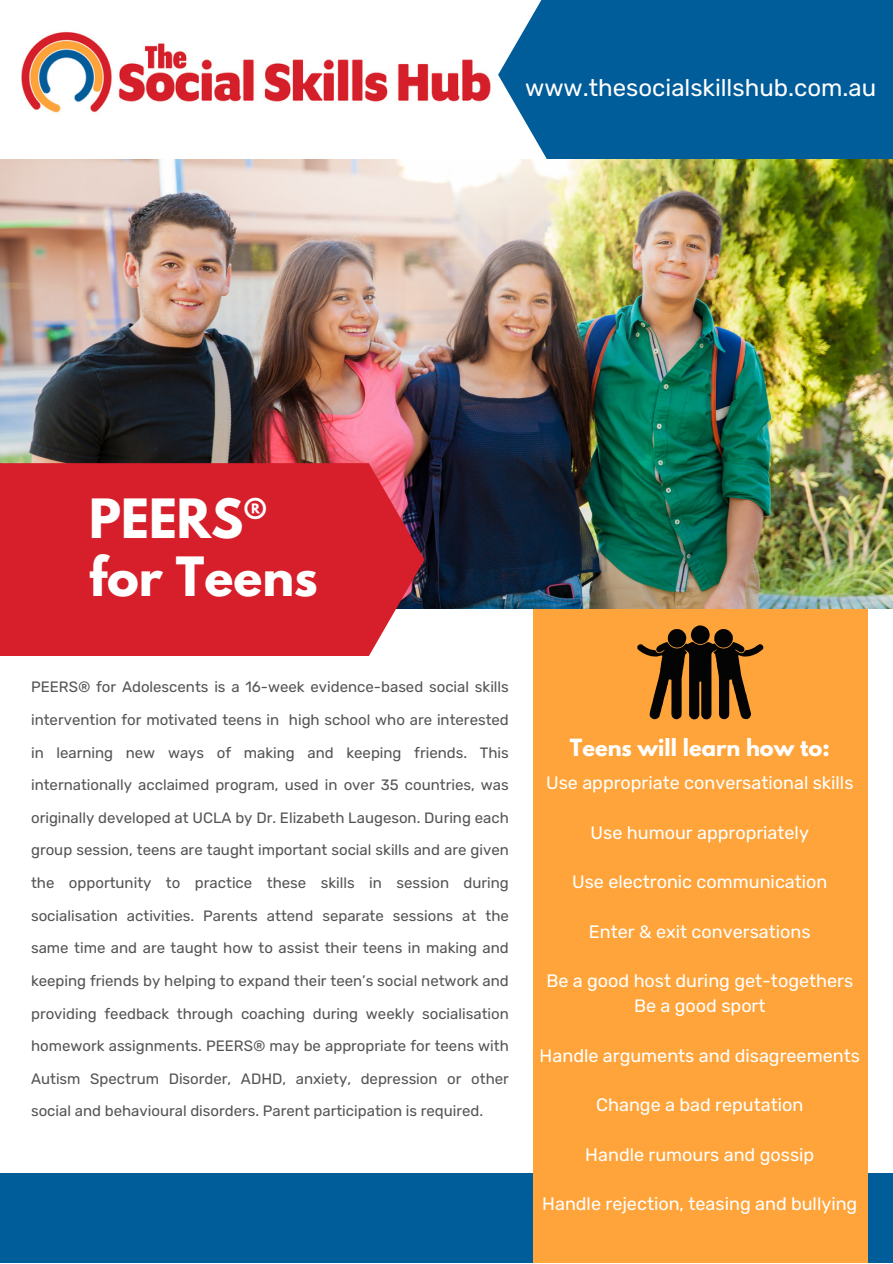
<style>
.page{position:relative;width:893px;height:1264px;background:#fff}
.page>*{position:absolute;margin:0;border:0;box-sizing:border-box;transform-origin:0 0}
.t1{font:700 48px "League Spartan";color:#fff}
.t2{font:24px "Rubik";color:#fff}
.t3{font:700 21px "League Spartan";color:#fff}
.t4{font:18px "Rubik";color:#fff}
.t5{font:15px/32.5px "Rubik";color:#545454;text-align:justify}
</style>
<div class="page">
<div style="left:0;top:1173px;width:892px;height:89px;background:#015c9a"></div>
<div style="left:533px;top:590px;width:334px;height:672px;background:#ffa43a"></div>
<img style="left:21px;top:31px;width:470px;height:82px">
<div style="left:498px;top:0;width:394px;height:207px;background:#015c9a"></div>
<img style="left:0;top:159px;width:892px;height:449px">
<div style="left:0;top:463px;width:424px;height:193px;background:#d61f2b"></div>
<svg style="left:637px;top:625px;width:126px;height:95px"></svg>
<p class="t2" style="left:525px;top:74px;width:352px">www.thesocialskillshub.com.au</p>
<p class="t1" style="left:89px;top:495px;width:179px">PEERS®</p>
<p class="t1" style="left:89px;top:552px;width:230px">for Teens</p>
<p class="t5" style="left:31px;top:671px;width:479px">PEERS® for Adolescents is a 16-week evidence-based social skills intervention for motivated teens in high school who are interested in learning new ways of making and keeping friends. This internationally acclaimed program, used in over 35 countries, was originally developed at UCLA by Dr. Elizabeth Laugeson. During each group session, teens are taught important social skills and are given the opportunity to practice these skills in session during socialisation activities. Parents attend separate sessions at the same time and are taught how to assist their teens in making and keeping friends by helping to expand their teen’s social network and providing feedback through coaching during weekly socialisation homework assignments. PEERS® may be appropriate for teens with Autism Spectrum Disorder, ADHD, anxiety, depression or other social and behavioural disorders. Parent participation is required.</p>
<p class="t3" style="left:570px;top:736px;width:261px">Teens will learn how to:</p>
<p class="t4" style="left:546px;top:772px;width:309px">Use appropriate conversational skills</p>
<p class="t4" style="left:590px;top:822px;width:220px">Use humour appropriately</p>
<p class="t4" style="left:572px;top:871px;width:257px">Use electronic communication</p>
<p class="t4" style="left:589px;top:921px;width:223px">Enter &amp; exit conversations</p>
<p class="t4" style="left:546px;top:970px;width:308px">Be a good host during get-togethers</p>
<p class="t4" style="left:634px;top:995px;width:133px">Be a good sport</p>
<p class="t4" style="left:539px;top:1044px;width:322px">Handle arguments and disagreements</p>
<p class="t4" style="left:596px;top:1094px;width:209px">Change a bad reputation</p>
<p class="t4" style="left:585px;top:1143px;width:230px">Handle rumours and gossip</p>
<p class="t4" style="left:542px;top:1193px;width:316px">Handle rejection, teasing and bullying</p>
</div>
